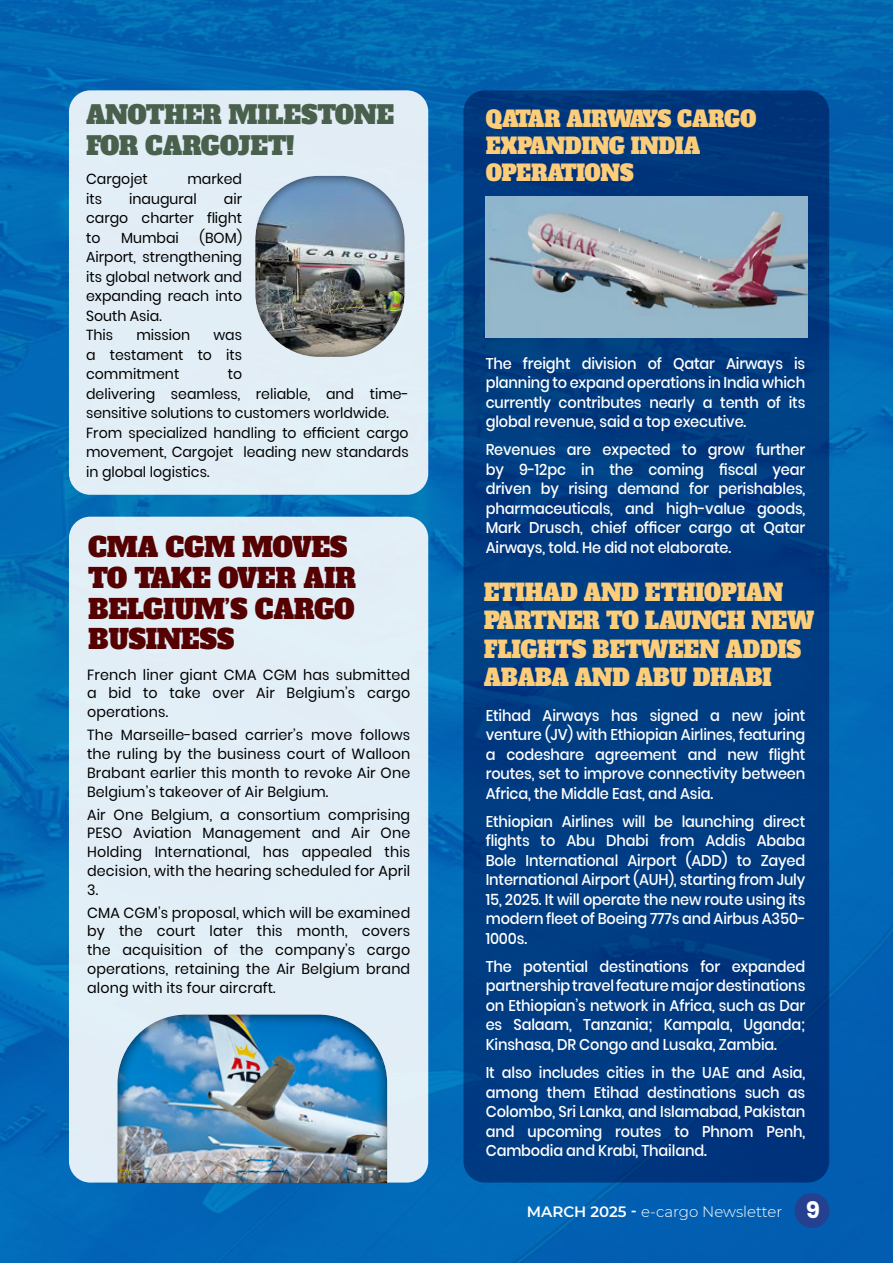
<style>
.page{position:relative;width:893px;height:1263px;background:#fff}
.page>*{position:absolute;margin:0;border:0;box-sizing:border-box;transform-origin:0 0}
.t1{font:27px/30.6px "Alfa Slab One";letter-spacing:-.01em;color:#550001;scale:.95 1}
.t2{font:25.35px/30.6px "Alfa Slab One";letter-spacing:-.01em;color:#49604c;scale:.95 1}
.t3{font:23.55px/28.5px "Alfa Slab One";letter-spacing:-.01em;color:#fdcd79;scale:.91 1}
.t4{font:22.35px/27px "Alfa Slab One";letter-spacing:-.01em;color:#fdcd79;scale:.91 1}
.t5{font:500 15.6px/19.5px "Poppins";letter-spacing:-.01em;color:#fff;text-align:justify;scale:.93 1}
.t6{font:300 15px "Montserrat";color:#fff}
.t7{font:14.7px/18.8px "Poppins";letter-spacing:.01em;color:#000;text-align:justify}
.t8{font:14.55px/19.5px "Poppins";color:#000;text-align:justify}
.s1{font-weight:600}
.s2{font-family:"Poppins";font-weight:700;font-size:22.95px}
</style>
<div class="page">
<img style="left:0;top:0;width:893px;height:1263px">
<div style="left:69px;top:90px;width:359px;height:405px;background:#e2eef6;border-radius:21px"></div>
<div style="left:69px;top:517px;width:359px;height:665px;background:#e2eef7;border-radius:21px"></div>
<div style="left:463px;top:90px;width:366px;height:1092px;background:#003b82;border-radius:21px"></div>
<div style="left:254px;top:174px;width:153px;height:183px;background:#000;opacity:.75"></div>
<img style="left:486px;top:196px;width:322px;height:142px">
<div style="left:116px;top:1012px;width:272px;height:236px;background:#000;opacity:.75"></div>
<div style="left:795px;top:1193px;width:34px;height:35px;background:#25408f;border-radius:50%"></div>
<h2 class="t2" style="left:86px;top:100px;width:326px">ANOTHER MILESTONE<br>FOR CARGOJET!</h2>
<p class="t8" style="left:86px;top:170px;width:63px">Cargojet</p>
<p class="t8" style="left:187px;top:170px;width:56px">marked</p>
<p class="t8" style="left:86px;top:189px;width:17px">its</p>
<p class="t8" style="left:129px;top:189px;width:69px">inaugural</p>
<p class="t8" style="left:86px;top:189px;width:158px;text-indent:138px">air cargo charter flight to</p>
<p class="t8" style="left:86px;top:228px;width:158px;text-align:left;text-indent:113px">(BOM)<br>Airport, strengthening its global network and expanding reach into<br>South Asia.<br>This</p>
<p class="t8" style="left:121px;top:228px;width:59px">Mumbai</p>
<p class="t8" style="left:136px;top:326px;width:55px">mission</p>
<p class="t8" style="left:86px;top:326px;width:158px;text-indent:127px">was a testament to its commitment</p>
<p class="t8" style="left:86px;top:365px;width:324px;text-align:left;text-indent:142px">to<br>delivering seamless, reliable, and time&shy;sensitive solutions to customers worldwide.<br>From specialized handling to efficient cargo movement, Cargojet leading new standards in global logistics.</p>
<h1 class="t1" style="left:88px;top:533px;width:283px">CMA CGM MOVES<br>TO TAKE OVER AIR<br>BELGIUM’S CARGO<br>BUSINESS</h1>
<p class="t7" style="left:87px;top:665px;width:325px">French liner giant CMA CGM has submitted a bid to take over Air Belgium’s cargo operations.</p>
<p class="t7" style="left:87px;top:726px;width:325px">The Marseille-based carrier’s move follows the ruling by the business court of Walloon Brabant earlier this month to revoke Air One Belgium’s takeover of Air Belgium.</p>
<p class="t7" style="left:87px;top:805px;width:325px">Air One Belgium, a consortium comprising PESO Aviation Management and Air One Holding International, has appealed this decision, with the hearing scheduled for April 3.</p>
<p class="t7" style="left:87px;top:903px;width:325px">CMA CGM’s proposal, which will be examined by the court later this month, covers the acquisition of the company’s cargo operations, retaining the Air Belgium brand along with its four aircraft.</p>
<h3 class="t4" style="left:486px;top:105px;width:299px">QATAR AIRWAYS CARGO<br>EXPANDING INDIA<br>OPERATIONS</h3>
<p class="t5" style="left:486px;top:354px;width:345px">The freight division of Qatar Airways is planning to expand operations in India which currently contributes nearly a tenth of its global revenue, said a top executive.</p>
<p class="t5" style="left:486px;top:440px;width:345px">Revenues are expected to grow further by 9-12pc in the coming fiscal year driven by rising demand for perishables, pharmaceuticals, and high-value goods, Mark Drusch, chief officer cargo at Qatar Airways, told. He did not elaborate.</p>
<h3 class="t3" style="left:484px;top:578px;width:364px">ETIHAD AND ETHIOPIAN<br>PARTNER TO LAUNCH NEW<br>FLIGHTS BETWEEN ADDIS<br>ABABA AND ABU DHABI</h3>
<p class="t5" style="left:486px;top:706px;width:345px">Etihad Airways has signed a new joint venture (JV) with Ethiopian Airlines, featuring a codeshare agreement and new flight routes, set to improve connectivity between Africa, the Middle East, and Asia.</p>
<p class="t5" style="left:486px;top:812px;width:345px">Ethiopian Airlines will be launching direct flights to Abu Dhabi from Addis Ababa Bole International Airport (ADD) to Zayed International Airport (AUH), starting from July 15, 2025. It will operate the new route using its modern fleet of Boeing 777s and Airbus A350- 1000s.</p>
<p class="t5" style="left:486px;top:957px;width:345px">The potential destinations for expanded partnership travel feature major destinations on Ethiopian’s network in Africa, such as Dar es Salaam, Tanzania; Kampala, Uganda; Kinshasa, DR Congo and Lusaka, Zambia.</p>
<p class="t5" style="left:486px;top:1063px;width:345px">It also includes cities in the UAE and Asia, among them Etihad destinations such as Colombo, Sri Lanka, and Islamabad, Pakistan and upcoming routes to Phnom Penh, Cambodia and Krabi, Thailand.</p>
<p class="t6" style="left:527px;top:1202px;width:294px"><span class="s1">MARCH 2025 -</span> e-cargo Newsletter <span class="s2">9</span></p>
</div>
